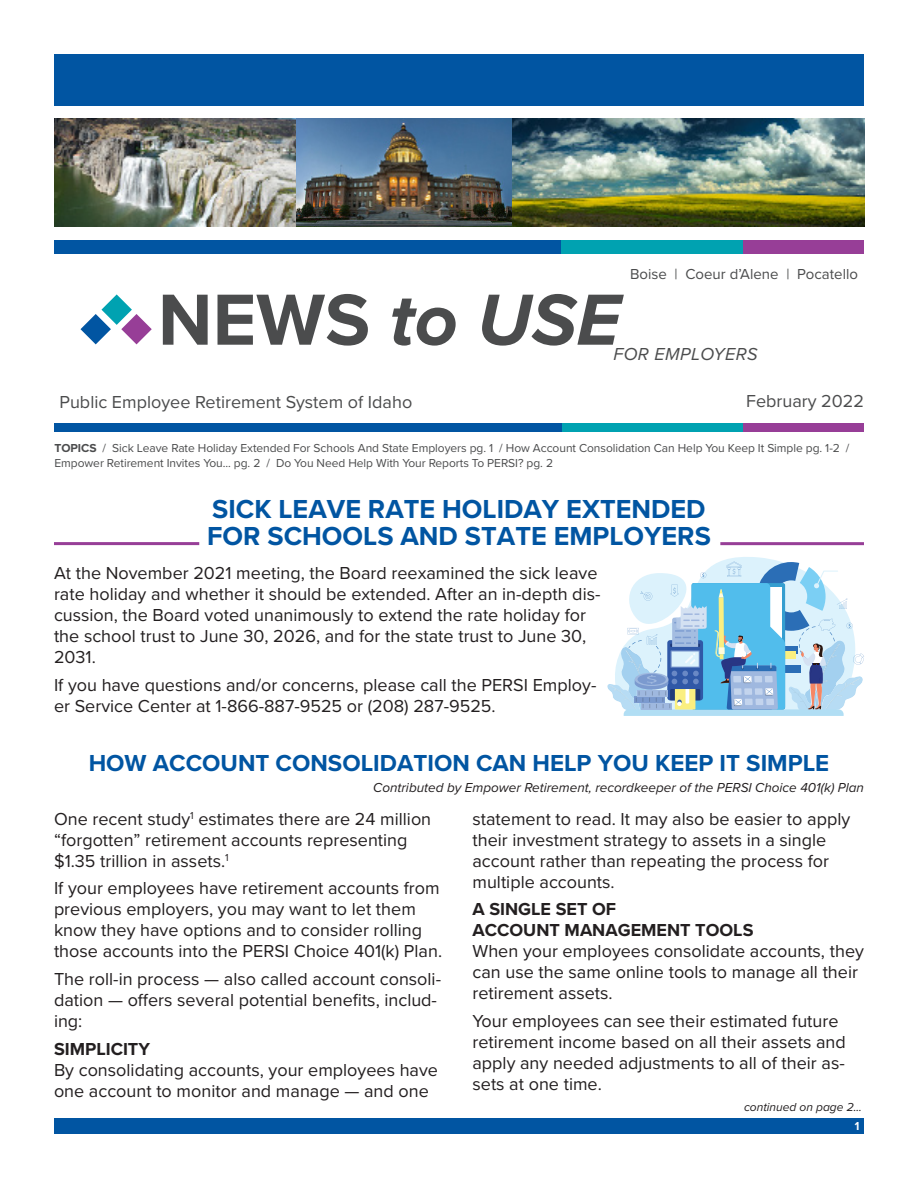
<style>
.page{position:relative;width:918px;height:1188px;background:#fff}
.page>*{position:absolute;margin:0;border:0;box-sizing:border-box;transform-origin:0 0}
.t1{font:italic 700 75px "Proxima Nova";color:#4b4c4d}
.t2{font:700 27px "Proxima Nova";color:#0155a2}
.t3{font:700 24px "Proxima Nova";color:#0155a2}
.t4{font:18px/21px "Proxima Nova";color:#231f20}
.t5{font:18px "Proxima Nova";color:#4b4c4d}
.t6{font:700 18px "Proxima Nova";color:#231f20}
.t7{font:italic 18px "Proxima Nova";letter-spacing:.025em;color:#4b4c4d}
.t8{font:15px "Proxima Nova";color:#4b4c4d}
.t9{font:italic 13.5px "Proxima Nova";color:#231f20}
.t10{font:12px/15px "Proxima Nova";letter-spacing:-.005em;color:#4b4c4d}
.t11{font:italic 12px "Proxima Nova";color:#231f20}
.t12{font:700 12px "Proxima Nova Cond";color:#fff}
.s1{font-style:normal}
.s2{font-weight:700}
</style>
<div class="page">
<div style="left:689px;top:240px;width:175px;height:14px;background:#973e97"></div>
<div style="left:484px;top:240px;width:258px;height:14px;background:#00a2b1"></div>
<div style="left:54px;top:240px;width:507px;height:14px;background:#0155a2"></div>
<div style="left:54px;top:54px;width:810px;height:51px;background:#0155a2"></div>
<div style="left:689px;top:424px;width:175px;height:8px;background:#973e97"></div>
<div style="left:484px;top:424px;width:259px;height:8px;background:#00a2b1"></div>
<div style="left:54px;top:424px;width:507px;height:8px;background:#0155a2"></div>
<svg style="left:81px;top:294px;width:71px;height:50px"></svg>
<div style="left:54px;top:1118px;width:810px;height:16px;background:#0155a2"></div>
<img style="left:511px;top:119px;width:353px;height:108px">
<img style="left:54px;top:119px;width:242px;height:108px">
<img style="left:296px;top:119px;width:215px;height:108px">
<hr style="left:720px;top:542px;width:144px;height:3px;background:#973e97">
<hr style="left:54px;top:542px;width:145px;height:3px;background:#973e97">
<svg style="left:615px;top:557px;width:166px;height:127px"></svg>
<img style="left:607px;top:684px;width:14px;height:7px">
<img style="left:610px;top:686px;width:11px;height:17px">
<svg style="left:621px;top:562px;width:243px;height:154px"></svg>
<p class="t8" style="left:630px;top:263px;width:229px">Boise | Coeur d’Alene | Pocatello</p>
<p class="t1" style="left:158px;top:264px;width:464px"><span class="s1">NEWS</span> to USE</p>
<p class="t7" style="left:613px;top:341px;width:146px">FOR EMPLOYERS</p>
<p class="t5" style="left:60px;top:389px;width:354px">Public Employee Retirement System of Idaho</p>
<p class="t5" style="left:746px;top:387px;width:119px">February 2022</p>
<p class="t10" style="left:54px;top:440px;width:797px"><span class="s2">TOPICS</span> / Sick Leave Rate Holiday Extended For Schools And State Employers pg. 1 / How Account Consolidation Can Help You Keep It Simple pg. 1-2 /<br>Empower Retirement Invites You... pg. 2 / Do You Need Help With Your Reports To PERSI? pg. 2</p>
<p class="t2" style="left:212px;top:489px;width:495px">SICK LEAVE RATE HOLIDAY EXTENDED</p>
<p class="t2" style="left:207px;top:516px;width:505px">FOR SCHOOLS AND STATE EMPLOYERS</p>
<p class="t4" style="left:54px;top:562px;width:548px">At the November 2021 meeting, the Board reexamined the sick leave rate holiday and whether it should be extended. After an in-depth dis&shy;cussion, the Board voted unanimously to extend the rate holiday for the school trust to June 30, 2026, and for the state trust to June 30, 2031.</p>
<p class="t4" style="left:54px;top:673px;width:544px">If you have questions and/or concerns, please call the PERSI Employ&shy;er Service Center at 1-866-887-9525 or (208) 287-9525.</p>
<p class="t3" style="left:89px;top:745px;width:742px">HOW ACCOUNT CONSOLIDATION CAN HELP YOU KEEP IT SIMPLE</p>
<p class="t9" style="left:373px;top:778px;width:492px">Contributed by Empower Retirement, recordkeeper of the PERSI Choice 401(k) Plan</p>
<p class="t4" style="left:54px;top:807px;width:379px">One recent study<sup>1</sup> estimates there are 24 million “forgotten” retirement accounts representing $1.35 trillion in assets.<sup>1</sup></p>
<p class="t4" style="left:54px;top:877px;width:390px">If your employees have retirement accounts from previous employers, you may want to let them know they have options and to consider rolling those accounts into the PERSI Choice 401(k) Plan.</p>
<p class="t4" style="left:54px;top:968px;width:389px">The roll-in process — also called account consoli&shy;dation — offers several potential benefits, includ&shy;ing:</p>
<p class="t6" style="left:54px;top:1035px;width:98px">SIMPLICITY</p>
<p class="t4" style="left:54px;top:1058px;width:386px">By consolidating accounts, your employees have one account to monitor and manage — and one</p>
<p class="t4" style="left:472px;top:807px;width:379px">statement to read. It may also be easier to apply their investment strategy to assets in a single account rather than repeating the process for multiple accounts.</p>
<p class="t6" style="left:472px;top:896px;width:145px">A SINGLE SET OF</p>
<p class="t6" style="left:472px;top:917px;width:283px">ACCOUNT MANAGEMENT TOOLS</p>
<p class="t4" style="left:472px;top:940px;width:393px">When your employees consolidate accounts, they can use the same online tools to manage all their retirement assets.</p>
<p class="t4" style="left:472px;top:1010px;width:375px">Your employees can see their estimated future retirement income based on all their assets and apply any needed adjustments to all of their as&shy;sets at one time.</p>
<p class="t11" style="left:744px;top:1098px;width:120px">continued on page 2...</p>
<p class="t12" style="left:855px;top:1117px;width:6px">1</p>
</div>
